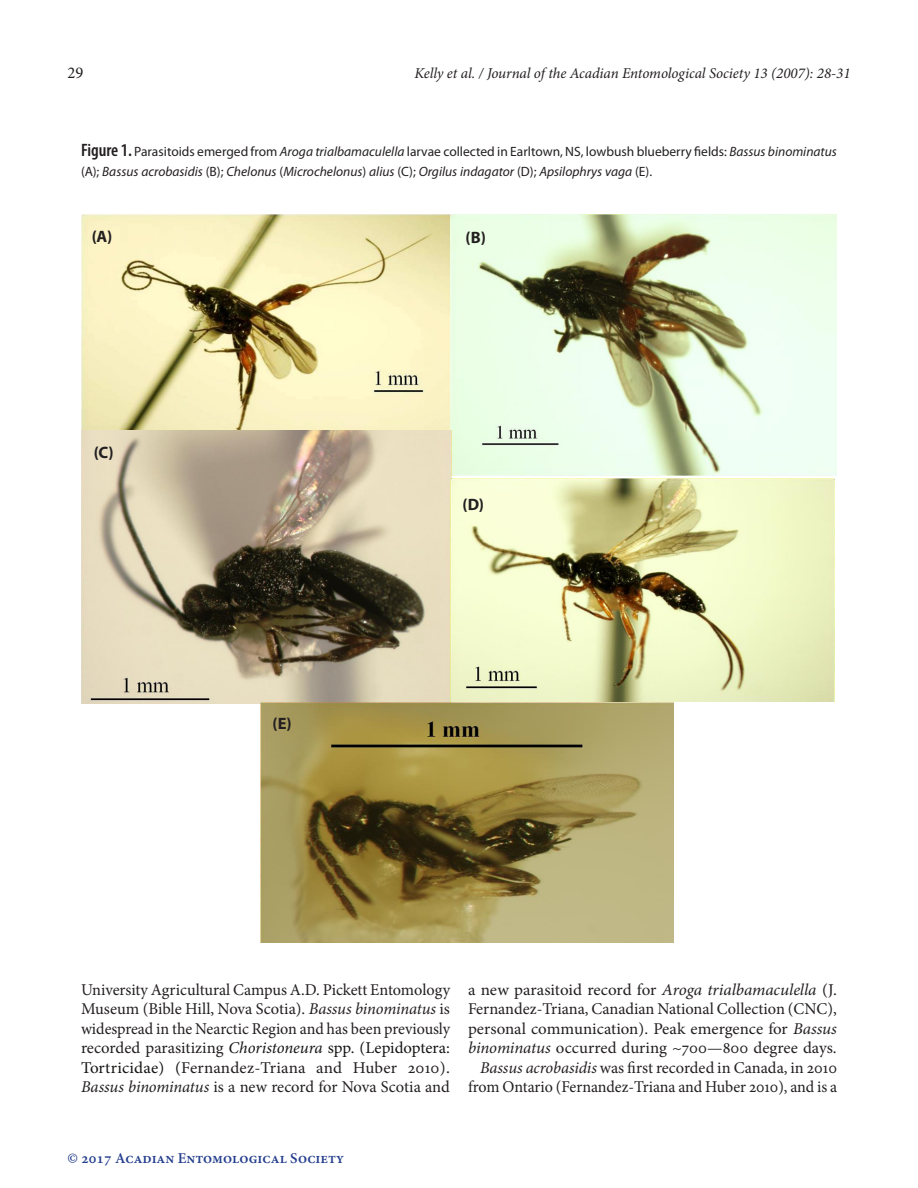
<style>
.page{position:relative;width:918px;height:1188px;background:#fff}
.page>*{position:absolute;margin:0;border:0;box-sizing:border-box;transform-origin:0 0}
.body_text__indent__n{font:16.5px/19.5px "Minion Pro";color:#231f20;text-align:justify}
.Header_2__e_g__study{font:700 16.5px "Myriad Pro";color:#231f20}
.header__journal_name{font:16.5px "Minion Pro";color:#231f20}
.header__journal_name-2{font:italic 15px "Minion Pro";letter-spacing:-.005em;color:#231f20}
.footer__copyright_so{font:600 15px "Minion Pro";color:#253f8e}
.Figure__e_g__fig_1{font:italic 13.5px/19.5px "Myriad Pro";color:#231f20}
.s1{font-weight:600;font-style:normal;font-stretch:condensed;font-size:18px}
.s2{font-style:normal}
.s3{font-style:italic}
.s4{font-style:italic;color:#151614}
.s5{color:#151614}
</style>
<div class="page">
<img style="left:81px;top:215px;width:369px;height:215px">
<img style="left:450px;top:215px;width:387px;height:261px">
<img style="left:81px;top:430px;width:371px;height:274px">
<img style="left:450px;top:479px;width:384px;height:223px">
<img style="left:261px;top:702px;width:412px;height:241px">
<p class="header__journal_name" style="left:68px;top:62px;width:17px">29</p>
<p class="header__journal_name-2" style="left:415px;top:63px;width:437px">Kelly et al. / Journal of the Acadian Entomological Society 13 (2007): 28-31</p>
<p class="Figure__e_g__fig_1" style="left:81px;top:142px;width:758px"><span class="s1">Figure 1.</span> <span class="s2">Parasitoids emerged from</span> Aroga trialbamaculella <span class="s2">larvae collected in Earltown, NS, lowbush blueberry fields:</span> Bassus binominatus <span class="s2">(A);</span> Bassus acrobasidis <span class="s2">(B);</span> Chelonus <span class="s2">(</span>Microchelonus<span class="s2">)</span> alius <span class="s2">(C);</span> Orgilus indagator <span class="s2">(D);</span> Apsilophrys vaga <span class="s2">(E).</span></p>
<p class="Header_2__e_g__study" style="left:92px;top:226px;width:22px">(A)</p>
<p class="Header_2__e_g__study" style="left:466px;top:227px;width:22px">(B)</p>
<p class="Header_2__e_g__study" style="left:94px;top:442px;width:21px">(C)</p>
<p class="Header_2__e_g__study" style="left:273px;top:713px;width:21px">(E)</p>
<p class="Header_2__e_g__study" style="left:463px;top:494px;width:23px">(D)</p>
<p class="body_text__indent__n" style="left:81px;top:980px;width:371px">University Agricultural Campus A.D. Pickett Entomology Museum (Bible Hill, Nova Scotia). <span class="s3">Bassus binominatus</span> is widespread in the Nearctic Region and has been previously recorded parasitizing <span class="s4">Choristoneura</span> <span class="s5">spp. (Lepidoptera:<br>Tortricidae) (</span>Fernandez-Triana and Huber 2010)<span class="s5">.<br></span><span class="s3">Bassus binominatus</span> is a new record for Nova Scotia and</p>
<p class="body_text__indent__n" style="left:468px;top:980px;width:371px">a new parasitoid record for <span class="s3">Aroga trialbamaculella</span> (J.<br>Fernandez-Triana, Canadian National Collection (CNC), personal communication). Peak emergence for <span class="s3">Bassus binominatus</span> occurred during ~700—800 degree days.</p>
<p class="body_text__indent__n" style="left:468px;top:1058px;width:371px;text-align:right"><span class="s3">Bassus acrobasidis</span> was first recorded in Canada, in 2010 from Ontario (Fernandez-Triana and Huber 2010), and is a</p>
<p class="footer__copyright_so" style="left:68px;top:1149px;width:278px">© 2017 Acadian Entomological Society</p>
</div>
